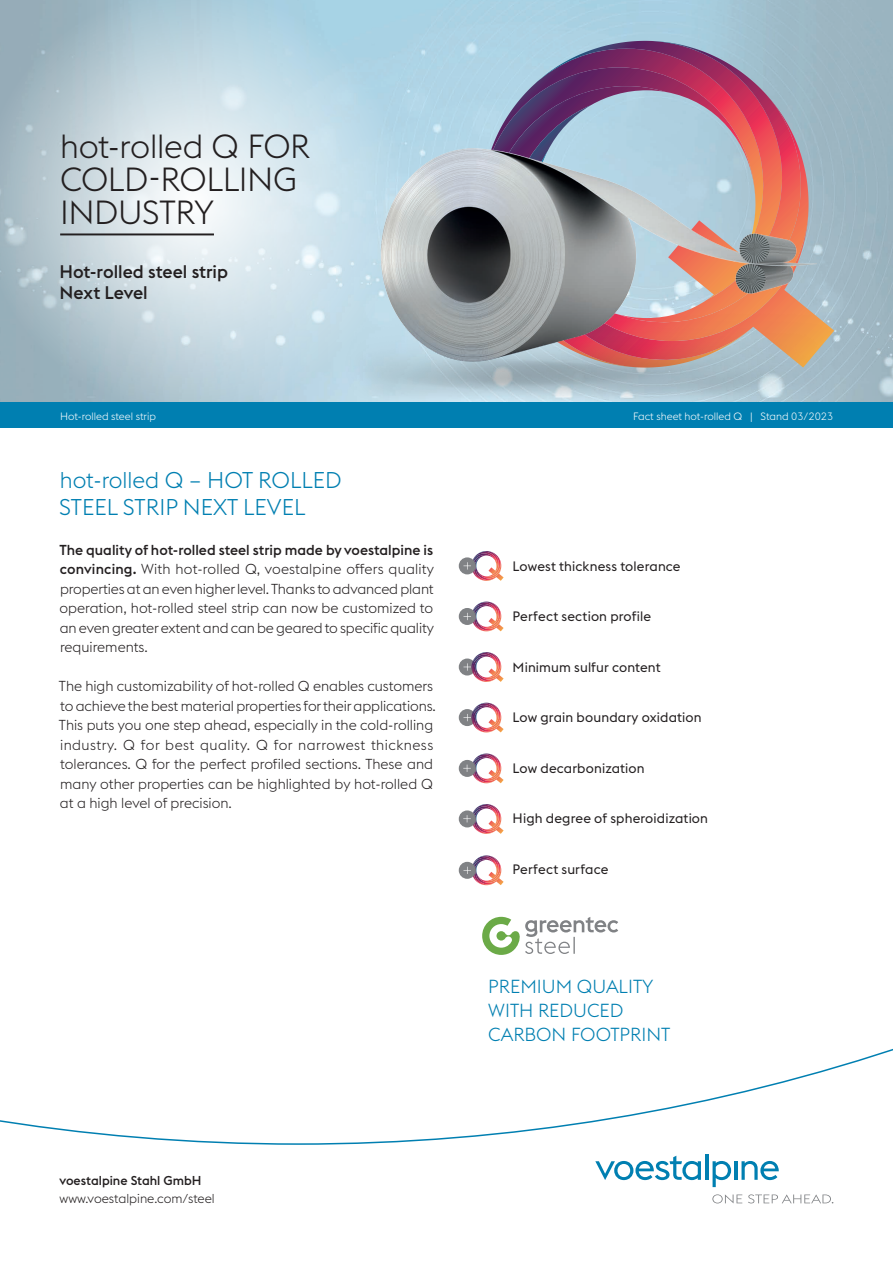
<style>
.page{position:relative;width:893px;height:1263px;background:#fff}
.page>*{position:absolute;margin:0;border:0;box-sizing:border-box;transform-origin:0 0}
.t1{font:300 33px/33px "voestalpine";letter-spacing:-.015em;color:#231f20}
.t2{font:300 22.5px/27px "voestalpine";color:#007fb1}
.t3{font:300 18.6px/24.2px "voestalpine";color:#007fb1}
.t4{font:500 18px/21px "voestalpine";color:#231f20}
.t5{font:300 14.25px/19.5px "voestalpine";color:#231f20;text-align:justify}
.t6{font:13.5px "voestalpine";letter-spacing:.01em;color:#231f20}
.t7{font:300 12.75px "voestalpine";color:#231f20}
.t8{font:500 12.75px "voestalpine";color:#231f20}
.t9{font:300 10.5px "voestalpine";color:#fff}
.s1{font-weight:500}
</style>
<div class="page">
<img style="left:405px;top:0;width:488px;height:402px">
<svg style="left:0;top:0;width:405px;height:402px;background:#c0d4dd"></svg>
<div style="left:482px;top:49px;width:50px;height:64px;background:#afd5e6"></div>
<svg style="left:485px;top:86px;width:47px;height:27px"></svg>
<svg style="left:532px;top:41px;width:87px;height:72px;background:#7a6592"></svg>
<svg style="left:535px;top:91px;width:274px;height:22px;background:#715686"></svg>
<svg style="left:619px;top:41px;width:186px;height:72px;background:#a17293"></svg>
<svg style="left:0;top:1048px;width:893px;height:97px"></svg>
<svg style="left:595px;top:1156px;width:106px;height:24px"></svg>
<hr style="left:705px;top:1154px;width:3px;height:26px;background:#007fb1">
<svg style="left:713px;top:1161px;width:18px;height:26px"></svg>
<hr style="left:734px;top:1161px;width:3px;height:19px;background:#007fb1">
<svg style="left:741px;top:1161px;width:38px;height:19px"></svg>
<svg style="left:712px;top:1194px;width:30px;height:9px"></svg>
<svg style="left:748px;top:1194px;width:85px;height:9px"></svg>
<div style="left:0;top:402px;width:893px;height:25px;background:#007fb1"></div>
<img style="left:338px;top:113px;width:514px;height:289px">
<hr style="left:60px;top:233px;width:154px;height:2px;background:#231f20">
<div style="left:459px;top:862px;width:17px;height:17px;background:#808285;border-radius:50%"></div>
<svg style="left:463px;top:855px;width:41px;height:30px"></svg>
<div style="left:459px;top:810px;width:17px;height:17px;background:#808285;border-radius:50%"></div>
<svg style="left:463px;top:804px;width:41px;height:30px"></svg>
<div style="left:459px;top:906px;width:233px;height:163px;background:#fff"></div>
<svg style="left:482px;top:917px;width:136px;height:38px"></svg>
<div style="left:459px;top:658px;width:17px;height:17px;background:#808285;border-radius:50%"></div>
<svg style="left:463px;top:652px;width:41px;height:30px"></svg>
<div style="left:459px;top:608px;width:17px;height:17px;background:#808285;border-radius:50%"></div>
<svg style="left:463px;top:602px;width:41px;height:29px"></svg>
<div style="left:459px;top:557px;width:17px;height:17px;background:#808285;border-radius:50%"></div>
<svg style="left:463px;top:551px;width:41px;height:30px"></svg>
<div style="left:459px;top:709px;width:17px;height:17px;background:#808285;border-radius:50%"></div>
<svg style="left:463px;top:703px;width:41px;height:29px"></svg>
<div style="left:459px;top:760px;width:17px;height:17px;background:#808285;border-radius:50%"></div>
<svg style="left:463px;top:753px;width:41px;height:30px"></svg>
<h1 class="t1" style="left:60px;top:130px;width:251px">hot-rolled Q FOR<br>COLD-ROLLING<br>INDUSTRY</h1>
<p class="t4" style="left:60px;top:261px;width:170px">Hot-rolled steel strip<br>Next Level</p>
<p class="t9" style="left:60px;top:410px;width:97px">Hot-rolled steel strip</p>
<h2 class="t2" style="left:59px;top:466px;width:284px">hot-rolled Q – HOT ROLLED<br>STEEL STRIP NEXT LEVEL</h2>
<p class="t5" style="left:59px;top:540px;width:376px"><span class="s1">The quality of hot-rolled steel strip made by voestalpine is convincing.</span> With hot-rolled Q, voestalpine offers quality properties at an even higher level. Thanks to advanced plant operation, hot-rolled steel strip can now be customized to an even greater extent and can be geared to specific quality requirements.</p>
<p class="t5" style="left:59px;top:677px;width:379px;text-align:left">The high customizability of hot-rolled Q enables customers to achieve the best material properties for their applications.<br>This puts you one step ahead, especially in the cold-rolling industry. Q for best quality. Q for narrowest thickness tolerances. Q for the perfect profiled sections. These and many other properties can be highlighted by hot-rolled Q at a high level of precision.</p>
<p class="t9" style="left:633px;top:410px;width:202px">Fact sheet hot-rolled Q | Stand 03/2023</p>
<p class="t6" style="left:513px;top:558px;width:170px">Lowest thickness tolerance</p>
<p class="t6" style="left:513px;top:609px;width:140px">Perfect section profile</p>
<p class="t6" style="left:513px;top:659px;width:150px">Minimum sulfur content</p>
<p class="t6" style="left:513px;top:710px;width:191px">Low grain boundary oxidation</p>
<p class="t6" style="left:513px;top:760px;width:134px">Low decarbonization</p>
<p class="t6" style="left:513px;top:811px;width:197px">High degree of spheroidization</p>
<p class="t6" style="left:513px;top:861px;width:97px">Perfect surface</p>
<h3 class="t3" style="left:488px;top:974px;width:184px">PREMIUM QUALITY<br>WITH REDUCED<br>CARBON FOOTPRINT</h3>
<p class="t8" style="left:60px;top:1173px;width:143px">voestalpine Stahl GmbH</p>
<p class="t7" style="left:60px;top:1191px;width:157px">www.voestalpine.com/steel</p>
</div>
